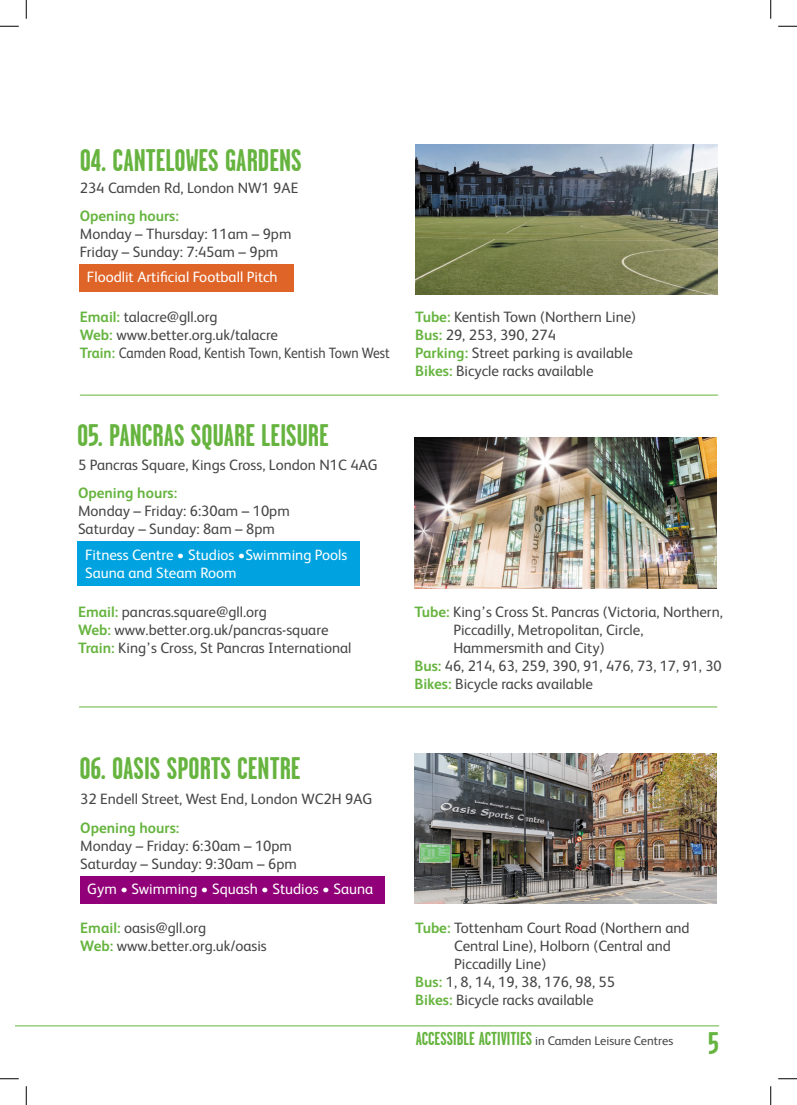
<style>
.page{position:relative;width:797px;height:1105px;background:#fff}
.page>*{position:absolute;margin:0;border:0;box-sizing:border-box;transform-origin:0 0}
.t1{font:700 31.25px "Garage Gothic";color:#66b43f}
.Body_Bullet{font:15px/18px "FS Albert";color:#464646}
.Body_Bullet-2{font:15px/18px "FS Albert";color:#fff}
.Body_Bullet-3{font:15px "FS Albert";color:#464646;scale:.9 1}
.Body_Bullet-4{font:700 15px "FS Albert";color:#66b43f}
.t2{font:12.5px "FS Albert";color:#464646}
.s1{font-weight:700;color:#66b43f}
.s2{font-family:"Garage Gothic";font-weight:700;font-size:18.75px;color:#66b43f}
</style>
<div class="page">
<hr style="left:16px;top:1025px;width:702px;height:1px;background:#66b43f">
<div style="left:80px;top:265px;width:214px;height:27px;background:#df6428"></div>
<div style="left:78px;top:541px;width:282px;height:45px;background:#00a3e0"></div>
<div style="left:80px;top:876px;width:304px;height:27px;background:#920079"></div>
<hr style="left:80px;top:395px;width:637px;height:1px;background:#66b43f">
<hr style="left:79px;top:707px;width:637px;height:1px;background:#66b43f">
<img style="left:414px;top:753px;width:302px;height:150px">
<img style="left:414px;top:438px;width:302px;height:150px">
<img style="left:415px;top:144px;width:302px;height:151px">
<svg style="left:0;top:25px;width:19px;height:2px"></svg>
<svg style="left:778px;top:25px;width:19px;height:2px"></svg>
<svg style="left:0;top:1078px;width:19px;height:1px"></svg>
<svg style="left:778px;top:1078px;width:19px;height:1px"></svg>
<svg style="left:25px;top:0;width:2px;height:19px"></svg>
<svg style="left:25px;top:1086px;width:2px;height:19px"></svg>
<svg style="left:770px;top:0;width:1px;height:19px"></svg>
<svg style="left:770px;top:1086px;width:1px;height:19px"></svg>
<p class="t1" style="left:80px;top:141px;width:223px">04. CANTELOWES GARDENS</p>
<p class="Body_Bullet" style="left:80px;top:178px;width:220px">234 Camden Rd, London NW1 9AE</p>
<p class="Body_Bullet-4" style="left:80px;top:206px;width:101px">Opening hours:</p>
<p class="Body_Bullet" style="left:80px;top:224px;width:213px">Monday – Thursday: 11am – 9pm</p>
<p class="Body_Bullet" style="left:80px;top:242px;width:200px">Friday – Sunday: 7:45am – 9pm</p>
<p class="Body_Bullet-2" style="left:87px;top:267px;width:192px">Floodlit Artificial Football Pitch</p>
<p class="Body_Bullet" style="left:80px;top:307px;width:139px"><span class="s1">Email:</span> talacre@gll.org</p>
<p class="Body_Bullet" style="left:80px;top:325px;width:200px"><span class="s1">Web:</span> www.better.org.uk/talacre</p>
<p class="Body_Bullet-3" style="left:80px;top:342px;width:346px"><span class="s1">Train:</span> Camden Road, Kentish Town, Kentish Town West</p>
<p class="t1" style="left:77px;top:416px;width:253px">05. PANCRAS SQUARE LEISURE</p>
<p class="Body_Bullet" style="left:78px;top:455px;width:301px">5 Pancras Square, Kings Cross, London N1C 4AG</p>
<p class="Body_Bullet-4" style="left:78px;top:483px;width:101px">Opening hours:</p>
<p class="Body_Bullet" style="left:78px;top:502px;width:213px">Monday – Friday: 6:30am – 10pm</p>
<p class="Body_Bullet" style="left:78px;top:520px;width:198px">Saturday – Sunday: 8am – 8pm</p>
<p class="Body_Bullet-2" style="left:85px;top:545px;width:264px">Fitness Centre • Studios •Swimming Pools<br>Sauna and Steam Room</p>
<p class="Body_Bullet" style="left:78px;top:602px;width:190px"><span class="s1">Email:</span> pancras.square@gll.org</p>
<p class="Body_Bullet" style="left:78px;top:620px;width:252px"><span class="s1">Web:</span> www.better.org.uk/pancras-square</p>
<p class="Body_Bullet" style="left:78px;top:638px;width:275px"><span class="s1">Train:</span> King’s Cross, St Pancras International</p>
<p class="Body_Bullet" style="left:415px;top:307px;width:222px"><span class="s1">Tube:</span> Kentish Town (Northern Line)</p>
<p class="Body_Bullet" style="left:415px;top:325px;width:142px"><span class="s1">Bus:</span> 29, 253, 390, 274</p>
<p class="Body_Bullet" style="left:415px;top:343px;width:219px"><span class="s1">Parking:</span> Street parking is available</p>
<p class="Body_Bullet" style="left:415px;top:361px;width:180px"><span class="s1">Bikes:</span> Bicycle racks available</p>
<p class="Body_Bullet" style="left:414px;top:602px;width:310px"><span class="s1">Tube:</span> King’s Cross St. Pancras (Victoria, Northern,</p>
<p class="Body_Bullet" style="left:453px;top:620px;width:191px">Piccadilly, Metropolitan, Circle,<br>Hammersmith and City)</p>
<p class="Body_Bullet" style="left:414px;top:656px;width:309px"><span class="s1">Bus:</span> 46, 214, 63, 259, 390, 91, 476, 73, 17, 91, 30</p>
<p class="Body_Bullet" style="left:414px;top:674px;width:180px"><span class="s1">Bikes:</span> Bicycle racks available</p>
<p class="t1" style="left:79px;top:749px;width:223px">06. OASIS SPORTS CENTRE</p>
<p class="Body_Bullet" style="left:80px;top:789px;width:294px">32 Endell Street, West End, London WC2H 9AG</p>
<p class="Body_Bullet-4" style="left:80px;top:817px;width:101px">Opening hours:</p>
<p class="Body_Bullet" style="left:80px;top:836px;width:213px">Monday – Friday: 6:30am – 10pm</p>
<p class="Body_Bullet" style="left:80px;top:854px;width:218px">Saturday – Sunday: 9:30am – 6pm</p>
<p class="Body_Bullet-2" style="left:87px;top:879px;width:287px">Gym • Swimming • Squash • Studios • Sauna</p>
<p class="Body_Bullet" style="left:80px;top:918px;width:127px"><span class="s1">Email:</span> oasis@gll.org</p>
<p class="Body_Bullet" style="left:80px;top:936px;width:188px"><span class="s1">Web:</span> www.better.org.uk/oasis</p>
<p class="Body_Bullet" style="left:415px;top:918px;width:276px"><span class="s1">Tube:</span> Tottenham Court Road (Northern and</p>
<p class="Body_Bullet" style="left:454px;top:936px;width:218px">Central Line), Holborn (Central and<br>Piccadilly Line)</p>
<p class="Body_Bullet" style="left:415px;top:972px;width:201px"><span class="s1">Bus:</span> 1, 8, 14, 19, 38, 176, 98, 55</p>
<p class="Body_Bullet" style="left:415px;top:990px;width:180px"><span class="s1">Bikes:</span> Bicycle racks available</p>
<p class="t2" style="left:416px;top:1033px;width:259px"><span class="s2">ACCESSIBLE ACTIVITIES</span> in Camden Leisure Centres</p>
<h1 class="t1" style="left:708px;top:1024px;width:12px">5</h1>
</div>
